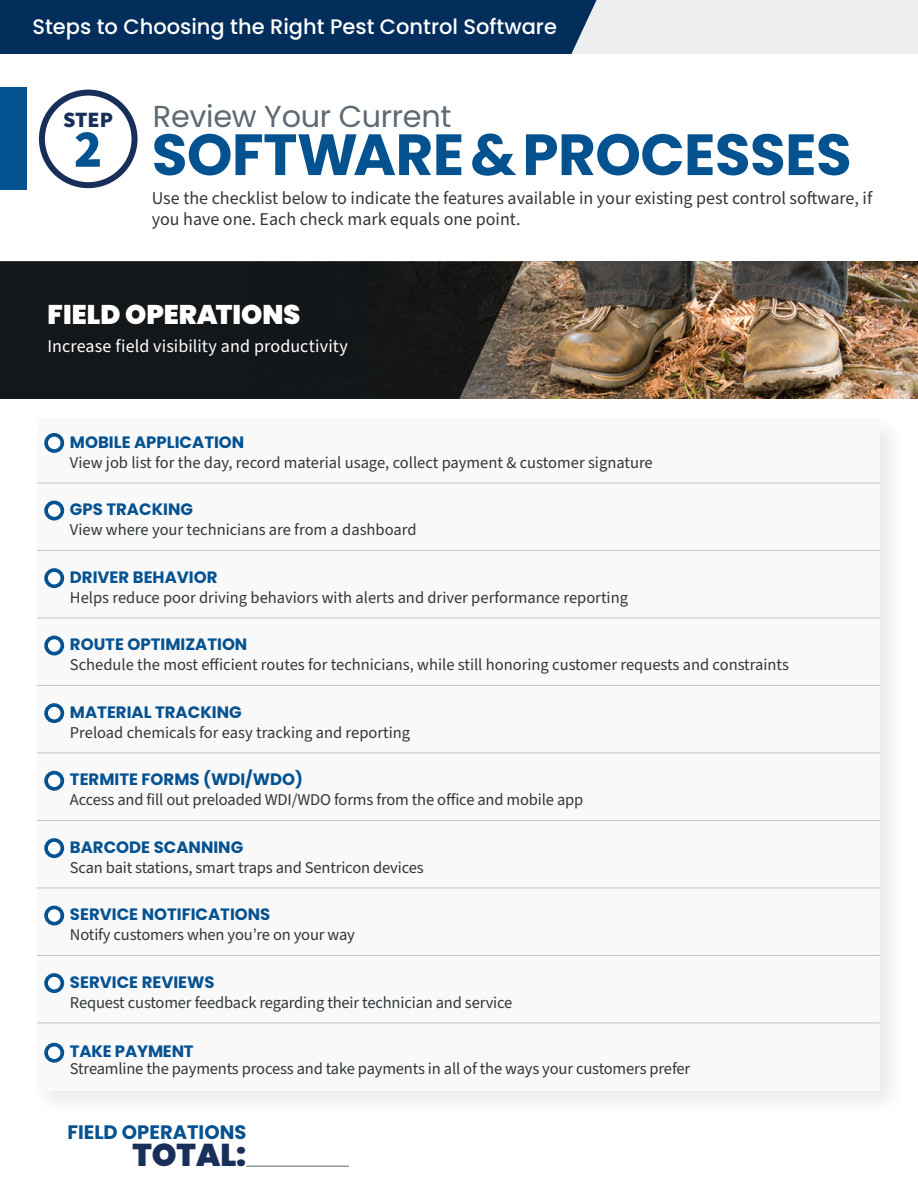
<style>
.page{position:relative;width:918px;height:1188px;background:#fff}
.page>*{position:absolute;margin:0;border:0;box-sizing:border-box;transform-origin:0 0}
.t1{font:700 58.05px "Poppins";letter-spacing:-.01em;color:#055291}
.t2{font:900 52.35px "Source Sans Pro";color:#055291}
.t3{font:900 31.5px "Poppins";color:#182f5a}
.t4{font:30.3px "Poppins";letter-spacing:-.01em;color:#5f6972}
.t5{font:900 27px "Poppins";color:#fff}
.t6{font:900 21.9px "Source Sans Pro";color:#182f5a}
.t7{font:500 21px "Poppins";color:#fff}
.t8{font:700 19.5px "Poppins";color:#055291}
.t9{font:18px/21.6px "Source Sans Pro";color:#32373a}
.t10{font:18px "Source Sans Pro";letter-spacing:.005em;color:#fff}
.t11{font:16.5px/16.5px "Source Sans Pro";letter-spacing:-.01em;color:#32373a}
.t12{font:700 16.5px "Poppins";color:#055291}
.s1{font-family:"Poppins";font-weight:700;color:#055291}
</style>
<div class="page">
<img style="left:523px;top:261px;width:395px;height:138px">
<svg style="left:0;top:261px;width:523px;height:138px;background:#191b1c"></svg>
<div style="left:32px;top:414px;width:873px;height:703px;background:#f9f9fa"></div>
<div style="left:46px;top:435px;width:16px;height:16px;background:#fff;border-radius:50%"></div>
<div style="left:44px;top:433px;width:20px;height:20px;border:4px solid #055291;border-radius:50%"></div>
<div style="left:46px;top:502px;width:16px;height:17px;background:#fff;border-radius:50%"></div>
<div style="left:44px;top:501px;width:20px;height:19px;border:4px solid #055291;border-radius:50%"></div>
<div style="left:46px;top:570px;width:16px;height:16px;background:#fff;border-radius:50%"></div>
<div style="left:44px;top:568px;width:20px;height:20px;border:4px solid #055291;border-radius:50%"></div>
<div style="left:46px;top:637px;width:16px;height:17px;background:#fff;border-radius:50%"></div>
<div style="left:44px;top:636px;width:20px;height:19px;border:4px solid #055291;border-radius:50%"></div>
<div style="left:46px;top:705px;width:16px;height:16px;background:#fff;border-radius:50%"></div>
<div style="left:44px;top:703px;width:20px;height:20px;border:4px solid #055291;border-radius:50%"></div>
<div style="left:46px;top:773px;width:16px;height:16px;background:#fff;border-radius:50%"></div>
<div style="left:44px;top:771px;width:20px;height:20px;border:4px solid #055291;border-radius:50%"></div>
<div style="left:46px;top:840px;width:16px;height:16px;background:#fff;border-radius:50%"></div>
<div style="left:44px;top:838px;width:20px;height:20px;border:4px solid #055291;border-radius:50%"></div>
<div style="left:46px;top:907px;width:16px;height:17px;background:#fff;border-radius:50%"></div>
<div style="left:44px;top:906px;width:20px;height:19px;border:4px solid #055291;border-radius:50%"></div>
<div style="left:46px;top:975px;width:16px;height:16px;background:#fff;border-radius:50%"></div>
<div style="left:44px;top:973px;width:20px;height:20px;border:4px solid #055291;border-radius:50%"></div>
<hr style="left:246px;top:1166px;width:103px;height:1px;background:#5f6972">
<div style="left:0;top:88px;width:27px;height:102px;background:#055291"></div>
<div style="left:39px;top:90px;width:99px;height:98px;border:6px solid #182f5a;border-radius:50%"></div>
<div style="left:0;top:0;width:918px;height:54px;background:#edeeef"></div>
<div style="left:0;top:0;width:597px;height:54px;background:#032e5c"></div>
<div style="left:46px;top:1045px;width:16px;height:16px;background:#fff;border-radius:50%"></div>
<div style="left:44px;top:1043px;width:20px;height:20px;border:4px solid #055291;border-radius:50%"></div>
<hr style="left:37px;top:483px;width:843px;height:1px;background:#c3c3c7">
<hr style="left:37px;top:550px;width:843px;height:1px;background:#c3c3c7">
<hr style="left:37px;top:618px;width:843px;height:1px;background:#c3c3c7">
<hr style="left:37px;top:685px;width:843px;height:1px;background:#c3c3c7">
<hr style="left:37px;top:753px;width:843px;height:1px;background:#c3c3c7">
<hr style="left:37px;top:820px;width:843px;height:1px;background:#c3c3c7">
<hr style="left:37px;top:888px;width:843px;height:1px;background:#c3c3c7">
<hr style="left:37px;top:955px;width:843px;height:1px;background:#c3c3c7">
<hr style="left:37px;top:1023px;width:843px;height:1px;background:#c3c3c7">
<p class="t7" style="left:32px;top:15px;width:526px">Steps to Choosing the Right Pest Control Software</p>
<p class="t6" style="left:63px;top:105px;width:51px">STEP</p>
<p class="t2" style="left:74px;top:113px;width:30px">2</p>
<p class="t4" style="left:153px;top:98px;width:300px">Review Your Current</p>
<p class="t1" style="left:152px;top:121px;width:701px">SOFTWARE &amp; PROCESSES</p>
<p class="t9" style="left:152px;top:188px;width:722px">Use the checklist below to indicate the features available in your existing pest control software, if you have one. Each check mark equals one point.</p>
<p class="t5" style="left:48px;top:299px;width:254px">FIELD OPERATIONS</p>
<p class="t10" style="left:48px;top:334px;width:302px">Increase field visibility and productivity</p>
<p class="t12" style="left:70px;top:432px;width:176px">MOBILE APPLICATION</p>
<p class="t11" style="left:70px;top:454px;width:584px">View job list for the day, record material usage, collect payment &amp; customer signature</p>
<p class="t12" style="left:70px;top:500px;width:125px">GPS TRACKING</p>
<p class="t11" style="left:70px;top:522px;width:348px">View where your technicians are from a dashboard</p>
<p class="t12" style="left:70px;top:568px;width:149px">DRIVER BEHAVIOR</p>
<p class="t11" style="left:70px;top:589px;width:560px">Helps reduce poor driving behaviors with alerts and driver performance reporting</p>
<p class="t12" style="left:70px;top:635px;width:179px">ROUTE OPTIMIZATION</p>
<p class="t11" style="left:70px;top:657px;width:721px">Schedule the most efficient routes for technicians, while still honoring customer requests and constraints</p>
<p class="t12" style="left:70px;top:703px;width:173px">MATERIAL TRACKING</p>
<p class="t11" style="left:70px;top:724px;width:342px">Preload chemicals for easy tracking and reporting</p>
<p class="t12" style="left:70px;top:770px;width:234px">TERMITE FORMS (WDI/WDO)</p>
<p class="t11" style="left:70px;top:792px;width:515px">Access and fill out preloaded WDI/WDO forms from the office and mobile app</p>
<p class="t12" style="left:70px;top:838px;width:175px">BARCODE SCANNING</p>
<p class="t11" style="left:70px;top:859px;width:355px">Scan bait stations, smart traps and Sentricon devices</p>
<p class="t12" style="left:70px;top:905px;width:202px">SERVICE NOTIFICATIONS</p>
<p class="t11" style="left:70px;top:927px;width:287px">Notify customers when you’re on your way</p>
<p class="t12" style="left:70px;top:973px;width:146px">SERVICE REVIEWS</p>
<p class="t11" style="left:70px;top:994px;width:444px">Request customer feedback regarding their technician and service</p>
<p class="t11" style="left:70px;top:1044px;width:622px"><span class="s1">TAKE PAYMENT<br></span>Streamline the payments process and take payments in all of the ways your customers prefer</p>
<p class="t8" style="left:67px;top:1121px;width:180px">FIELD OPERATIONS</p>
<p class="t3" style="left:132px;top:1137px;width:115px">TOTAL:</p>
</div>
